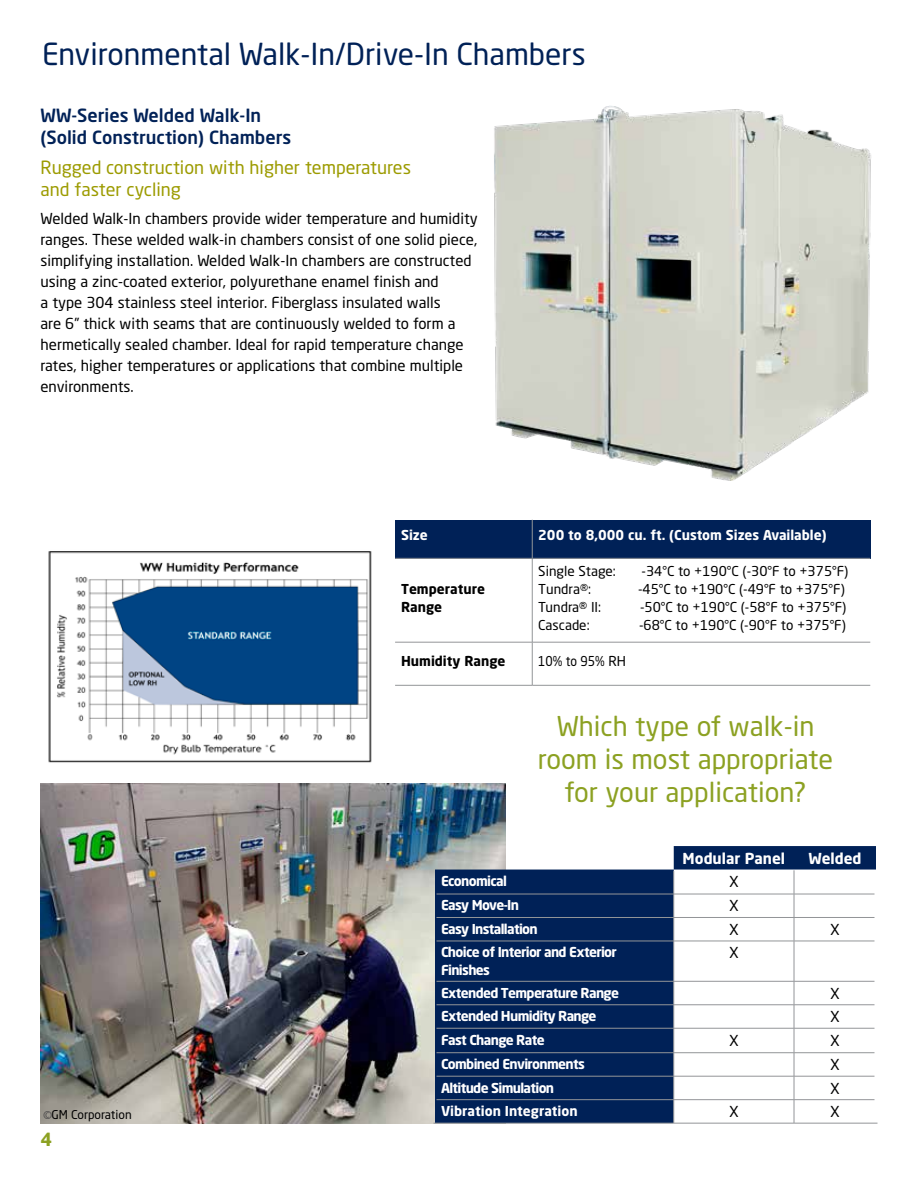
<style>
.page{position:relative;width:918px;height:1188px;background:#fff}
.page>*{position:absolute;margin:0;border:0;box-sizing:border-box;transform-origin:0 0}
.t1{font:30px "Neo Sans Std";color:#002157}
.t2{font:27px/33px "Neo Sans Std";color:#8ca122;text-align:center}
.t3{font:18px/22.5px "Neo Sans Std";color:#9c9b00}
.t4{font:500 18px/22.5px "Neo Sans Std";color:#002157}
.t5{font:700 18px "Neo Sans Std";color:#8ca122}
.t6{font:15px/21px "Neo Sans Std";color:#000}
.t7{font:700 15px "Neo Sans Std";color:#fff}
.t8{font:700 13.5px/18px "Neo Sans Std";letter-spacing:-.05em;color:#fff}
.t9{font:13.5px "Neo Sans Std";color:#000}
.t10{font:700 13.5px "Neo Sans Std";color:#fff}
.t11{font:700 13.5px/18px "Neo Sans Std";color:#000}
.t12{font:13.5px "Neo Sans Std";color:#000;scale:.9 1}
.t13{font:12px "Neo Sans Std";color:#000}
.s1{font-family:"Trebuchet MS";color:#414042}
</style>
<div class="page">
<img style="left:40px;top:783px;width:465px;height:341px">
<img style="left:494px;top:106px;width:377px;height:374px">
<svg style="left:435px;top:846px;width:441px;height:277px;fill:#002157"></svg>
<hr style="left:436px;top:894px;width:238px;height:1px;background:#939598">
<hr style="left:674px;top:894px;width:120px;height:1px;background:#939598">
<hr style="left:794px;top:894px;width:81px;height:1px;background:#939598">
<hr style="left:436px;top:917px;width:238px;height:1px;background:#939598">
<hr style="left:674px;top:917px;width:120px;height:1px;background:#939598">
<svg style="left:674px;top:871px;width:1px;height:70px"></svg>
<hr style="left:794px;top:917px;width:81px;height:1px;background:#939598">
<svg style="left:794px;top:870px;width:1px;height:71px"></svg>
<hr style="left:436px;top:941px;width:238px;height:1px;background:#939598">
<hr style="left:674px;top:941px;width:120px;height:1px;background:#939598">
<hr style="left:674px;top:941px;width:1px;height:40px;background:#939598">
<hr style="left:794px;top:941px;width:81px;height:1px;background:#939598">
<hr style="left:794px;top:941px;width:1px;height:40px;background:#939598">
<hr style="left:436px;top:981px;width:238px;height:1px;background:#939598">
<hr style="left:674px;top:981px;width:120px;height:1px;background:#939598">
<hr style="left:794px;top:981px;width:81px;height:1px;background:#939598">
<hr style="left:436px;top:1005px;width:238px;height:1px;background:#939598">
<hr style="left:674px;top:1005px;width:120px;height:1px;background:#939598">
<hr style="left:794px;top:1005px;width:81px;height:1px;background:#939598">
<hr style="left:436px;top:1028px;width:238px;height:1px;background:#939598">
<hr style="left:674px;top:1028px;width:120px;height:1px;background:#939598">
<hr style="left:794px;top:1028px;width:81px;height:1px;background:#939598">
<hr style="left:436px;top:1052px;width:238px;height:1px;background:#939598">
<hr style="left:674px;top:1052px;width:120px;height:1px;background:#939598">
<hr style="left:794px;top:1052px;width:81px;height:1px;background:#939598">
<hr style="left:436px;top:1076px;width:238px;height:1px;background:#939598">
<hr style="left:674px;top:1076px;width:120px;height:1px;background:#939598">
<hr style="left:794px;top:1076px;width:81px;height:1px;background:#939598">
<hr style="left:436px;top:1099px;width:238px;height:1px;background:#939598">
<hr style="left:674px;top:1099px;width:120px;height:1px;background:#939598">
<svg style="left:674px;top:981px;width:1px;height:142px"></svg>
<hr style="left:794px;top:1099px;width:81px;height:1px;background:#939598">
<svg style="left:794px;top:981px;width:1px;height:142px"></svg>
<hr style="left:434px;top:1123px;width:240px;height:1px;background:#939598">
<hr style="left:674px;top:1123px;width:120px;height:1px;background:#939598">
<hr style="left:794px;top:1123px;width:84px;height:1px;background:#939598">
<div style="left:395px;top:520px;width:137px;height:38px;background:#002157"></div>
<div style="left:532px;top:520px;width:338px;height:38px;background:#002157"></div>
<hr style="left:532px;top:520px;width:1px;height:38px;background:#939598">
<hr style="left:395px;top:558px;width:137px;height:1px;background:#939598">
<hr style="left:532px;top:558px;width:338px;height:1px;background:#939598">
<hr style="left:532px;top:559px;width:1px;height:83px;background:#939598">
<hr style="left:395px;top:642px;width:137px;height:1px;background:#939598">
<hr style="left:532px;top:642px;width:338px;height:1px;background:#939598">
<hr style="left:532px;top:642px;width:1px;height:43px;background:#939598">
<hr style="left:395px;top:685px;width:137px;height:1px;background:#939598">
<hr style="left:532px;top:685px;width:338px;height:1px;background:#939598">
<img style="left:48px;top:551px;width:324px;height:212px">
<h1 class="t1" style="left:42px;top:36px;width:545px">Environmental Walk-In/Drive-In Chambers</h1>
<p class="t4" style="left:40px;top:103px;width:252px">WW-Series Welded Walk-In (Solid Construction) Chambers</p>
<p class="t3" style="left:40px;top:155px;width:372px">Rugged construction with higher temperatures and faster cycling</p>
<p class="t6" style="left:40px;top:208px;width:439px">Welded Walk-In chambers provide wider temperature and humidity ranges. These welded walk-in chambers consist of one solid piece, simplifying installation. Welded Walk-In chambers are constructed using a zinc-coated exterior, polyurethane enamel finish and<br>a type 304 stainless steel interior. Fiberglass insulated walls<br>are 6” thick with seams that are continuously welded to form a hermetically sealed chamber. Ideal for rapid temperature change rates, higher temperatures or applications that combine multiple environments.</p>
<p class="t8" style="left:401px;top:526px;width:28px">Size</p>
<p class="t10" style="left:538px;top:526px;width:290px">200 to 8,000 cu. ft. (Custom Sizes Available)</p>
<p class="t11" style="left:401px;top:580px;width:85px">Temperature<br>Range</p>
<p class="t9" style="left:538px;top:563px;width:79px">Single Stage:</p>
<p class="t9" style="left:642px;top:563px;width:208px">-34°C to +190°C (-30°F to +375°F)</p>
<p class="t9" style="left:538px;top:581px;width:54px">Tundra®:</p>
<p class="t9" style="left:638px;top:581px;width:208px">-45°C to +190°C (-49°F to +375°F)</p>
<p class="t9" style="left:538px;top:599px;width:64px">Tundra® II:</p>
<p class="t9" style="left:640px;top:599px;width:208px">-50°C to +190°C (-58°F to +375°F)</p>
<p class="t9" style="left:538px;top:617px;width:53px">Cascade:</p>
<p class="t9" style="left:639px;top:617px;width:208px">-68°C to +190°C (-90°F to +375°F)</p>
<p class="t11" style="left:401px;top:652px;width:106px">Humidity Range</p>
<p class="t12" style="left:538px;top:653px;width:99px">10% to 95% RH</p>
<h2 class="t2" style="left:538px;top:709px;width:297px">Which type of walk-in room is most appropriate for your application?</h2>
<p class="t7" style="left:683px;top:848px;width:104px">Modular Panel</p>
<p class="t7" style="left:808px;top:848px;width:55px">Welded</p>
<p class="t8" style="left:441px;top:871px;width:67px">Economical</p>
<p class="t6" style="left:729px;top:871px;width:11px">X</p>
<p class="t8" style="left:441px;top:896px;width:80px">Easy Move-In</p>
<p class="t6" style="left:729px;top:895px;width:11px">X</p>
<p class="t8" style="left:441px;top:919px;width:98px">Easy Installation</p>
<p class="t6" style="left:729px;top:919px;width:11px">X</p>
<p class="t6" style="left:830px;top:919px;width:11px">X</p>
<p class="t8" style="left:441px;top:943px;width:177px">Choice of Interior and Exterior<br>Finishes</p>
<p class="t6" style="left:729px;top:942px;width:11px">X</p>
<p class="t8" style="left:441px;top:983px;width:179px">Extended Temperature Range</p>
<p class="t6" style="left:830px;top:983px;width:11px">X</p>
<p class="t8" style="left:441px;top:1007px;width:157px">Extended Humidity Range</p>
<p class="t6" style="left:830px;top:1006px;width:11px">X</p>
<p class="t8" style="left:441px;top:1030px;width:105px">Fast Change Rate</p>
<p class="t6" style="left:729px;top:1029px;width:11px">X</p>
<p class="t6" style="left:830px;top:1029px;width:11px">X</p>
<p class="t8" style="left:441px;top:1055px;width:145px">Combined Environments</p>
<p class="t6" style="left:830px;top:1054px;width:11px">X</p>
<p class="t8" style="left:441px;top:1078px;width:115px">Altitude Simulation</p>
<p class="t6" style="left:830px;top:1077px;width:11px">X</p>
<p class="t13" style="left:43px;top:1108px;width:90px"><span class="s1">©</span>GM Corporation</p>
<p class="t10" style="left:441px;top:1102px;width:138px">Vibration Integration</p>
<p class="t6" style="left:729px;top:1101px;width:11px">X</p>
<p class="t6" style="left:830px;top:1101px;width:11px">X</p>
<p class="t5" style="left:40px;top:1127px;width:13px">4</p>
</div>
